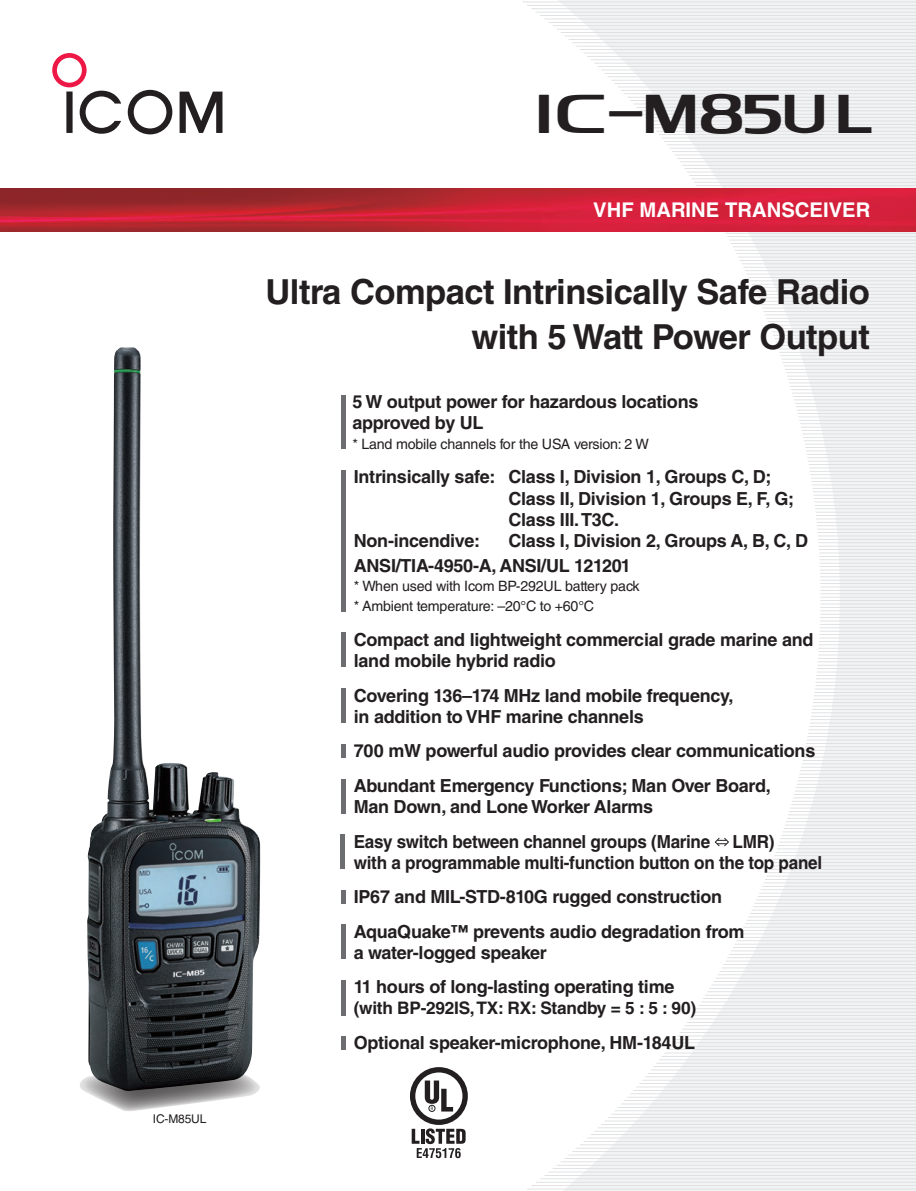
<style>
.page{position:relative;width:916px;height:1191px;background:#fff}
.page>*{position:absolute;margin:0;border:0;box-sizing:border-box;transform-origin:0 0}
.t1{font:47.85px "Icom 1 Model Name";color:#231f20;scale:.95 1}
.t2{font:700 34.5px/45px "Helvetica LT Std";letter-spacing:-.015em;color:#231f20;text-align:right}
.t3{font:700 20.25px "Helvetica LT Std";color:#fff}
.t4{font:700 18px/21px "Helvetica LT Std";letter-spacing:-.015em;color:#231f20}
.t5{font:700 18px/34.5px "Helvetica LT Std";letter-spacing:-.015em;color:#231f20;scale:.95 1}
.t6{font:700 17.25px "Helvetica LT Std";letter-spacing:-.015em;color:#231f20}
.t7{font:14.25px/19.5px "Helvetica LT Std";letter-spacing:-.015em;color:#231f20}
.t8{font:12px "Helvetica LT Std";letter-spacing:-.015em;color:#231f20}
.s1{font-family:"Icom Product Font"}
</style>
<div class="page">
<svg style="left:80px;top:1077px;width:178px;height:34px"></svg>
<hr style="left:341px;top:395px;width:4px;height:54px;background:#6c6d70">
<hr style="left:341px;top:470px;width:4px;height:142px;background:#6c6d70">
<hr style="left:341px;top:633px;width:4px;height:34px;background:#6c6d70">
<hr style="left:341px;top:689px;width:4px;height:34px;background:#6c6d70">
<hr style="left:341px;top:744px;width:4px;height:14px;background:#6c6d70">
<hr style="left:341px;top:779px;width:4px;height:35px;background:#6c6d70">
<hr style="left:341px;top:835px;width:4px;height:34px;background:#6c6d70">
<hr style="left:341px;top:890px;width:4px;height:14px;background:#6c6d70">
<hr style="left:341px;top:925px;width:4px;height:34px;background:#6c6d70">
<svg style="left:522px;top:2px;width:393px;height:1188px"></svg>
<hr style="left:341px;top:980px;width:4px;height:35px;background:#6c6d70">
<hr style="left:341px;top:1036px;width:4px;height:14px;background:#6c6d70">
<img style="left:0;top:189px;width:915px;height:42px">
<svg style="left:179px;top:92px;width:43px;height:41px"></svg>
<svg style="left:128px;top:90px;width:44px;height:44px"></svg>
<svg style="left:52px;top:53px;width:69px;height:81px"></svg>
<img style="left:87px;top:347px;width:173px;height:744px">
<div style="left:410px;top:1067px;width:57px;height:58px;background:#231f20;border-radius:50%"></div>
<div style="left:415px;top:1072px;width:47px;height:48px;background:#fff;border-radius:50%"></div>
<svg style="left:424px;top:1081px;width:29px;height:31px"></svg>
<div style="left:428px;top:1105px;width:7px;height:7px;border:1px solid #231f20;border-radius:50%"></div>
<svg style="left:411px;top:1128px;width:54px;height:30px"></svg>
<p class="t8" style="left:153px;top:1112px;width:55px">IC-M85UL</p>
<h1 class="t1" style="left:539px;top:89px;width:354px">iM85<span class="s1">ul</span></h1>
<p class="t3" style="left:593px;top:198px;width:278px">VHF MARINE TRANSCEIVER</p>
<h2 class="t2" style="left:265px;top:268px;width:605px">Ultra Compact Intrinsically Safe Radio with 5 Watt Power Output</h2>
<p class="t4" style="left:352px;top:391px;width:347px">5 W output power for hazardous locations approved by UL</p>
<p class="t7" style="left:352px;top:434px;width:298px">* Land mobile channels for the USA version: 2 W</p>
<p class="t4" style="left:353px;top:466px;width:419px">Intrinsically safe: Class I, Division 1, Groups C, D;</p>
<p class="t4" style="left:508px;top:487px;width:287px">Class II, Division 1, Groups E, F, G;</p>
<p class="t4" style="left:508px;top:508px;width:112px">Class III. T3C.</p>
<p class="t4" style="left:353px;top:529px;width:128px">Non-incendive:</p>
<p class="t4" style="left:353px;top:527px;width:455px;line-height:25.5px;text-indent:154px">Class I, Division 2, Groups A, B, C, D<br>ANSI/TIA-4950-A, ANSI/UL 121201</p>
<p class="t7" style="left:353px;top:577px;width:287px">* When used with Icom BP-292UL battery pack * Ambient temperature: –20°C to +60°C</p>
<p class="t4" style="left:353px;top:629px;width:461px">Compact and lightweight commercial grade marine and land mobile hybrid radio</p>
<p class="t4" style="left:353px;top:684px;width:381px">Covering 136–174 MHz land mobile frequency, in addition to VHF marine channels</p>
<p class="t4" style="left:353px;top:733px;width:463px;line-height:35px">700 mW powerful audio provides clear communications<br>Abundant Emergency Functions; Man Over Board,</p>
<p class="t4" style="left:353px;top:789px;width:422px;line-height:34.3px">Man Down, and Lone Worker Alarms<br>Easy switch between channel groups (Marine LMR)</p>
<p class="t5" style="left:353px;top:845px;width:494px">with a programmable multi-function button on the top panel<br>IP67 and MIL-STD-810G rugged construction<br>AquaQuake™ prevents audio degradation from</p>
<p class="t4" style="left:353px;top:941px;width:195px">a water-logged speaker</p>
<p class="t4" style="left:353px;top:976px;width:322px">11 hours of long-lasting operating time</p>
<p class="t6" style="left:353px;top:998px;width:344px">(with BP-292IS, TX: RX: Standby = 5 : 5 : 90)</p>
<p class="t4" style="left:353px;top:1032px;width:343px">Optional speaker-microphone, HM-184UL</p>
</div>
